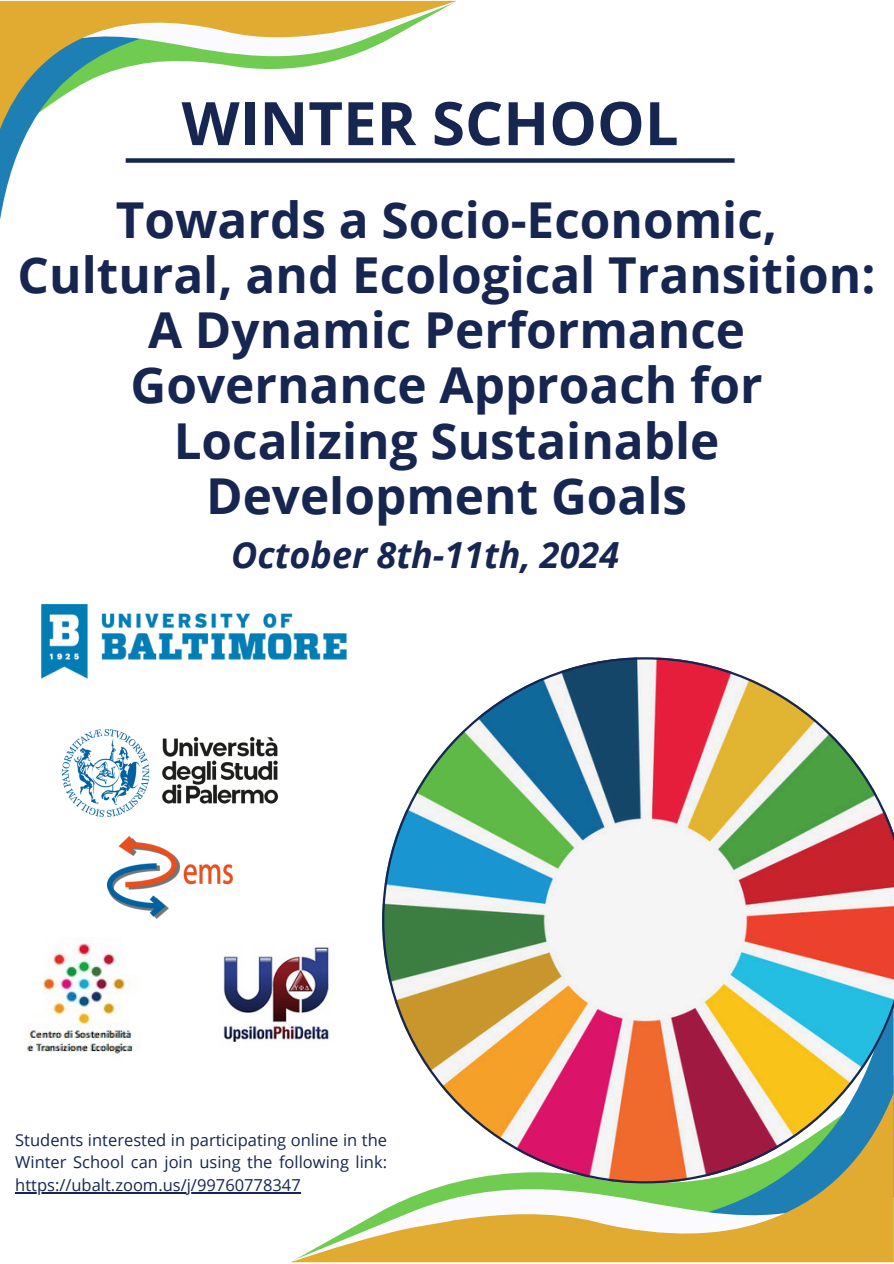
<style>
.page{position:relative;width:894px;height:1264px;background:#fff}
.page>*{position:absolute;margin:0;border:0;box-sizing:border-box;transform-origin:0 0}
.t1{font:700 60px "Open Sans";color:#162651}
.t2{font:700 49.5px/55.2px "Open Sans";color:#162651;text-align:center}
.t3{font:italic 700 36px "Open Sans";color:#162651}
.t4{font:16.5px/22.5px "Open Sans";color:#162651}
</style>
<div class="page">
<svg style="left:291px;top:1183px;width:601px;height:79px;fill:#e1aa31"></svg>
<svg style="left:382px;top:657px;width:511px;height:526px"></svg>
<div style="left:126px;top:158px;width:608px;height:5px;background:#162651"></div>
<img style="left:107px;top:836px;width:126px;height:83px">
<img style="left:25px;top:937px;width:113px;height:117px">
<img style="left:62px;top:729px;width:215px;height:87px">
<img style="left:41px;top:604px;width:305px;height:75px">
<div style="left:81px;top:677px;width:286px;height:42px;background:#fff;border-radius:21px"></div>
<svg style="left:0;top:129px;width:337px;height:91px"></svg>
<svg style="left:0;top:1px;width:456px;height:128px"></svg>
<img style="left:223px;top:947px;width:106px;height:95px">
<hr style="left:15px;top:1192px;width:286px;height:1px;background:#162651">
<h1 class="t1" style="left:181px;top:81px;width:498px">WINTER SCHOOL</h1>
<p class="t2" style="left:18px;top:191px;width:859px">Towards a Socio-Economic,<br>Cultural, and Ecological Transition:<br>A Dynamic Performance<br>Governance Approach for<br>Localizing Sustainable<br>Development Goals</p>
<p class="t3" style="left:231px;top:530px;width:389px">October 8th-11th, 2024</p>
<p class="t4" style="left:15px;top:1128px;width:373px">Students interested in participating online in the<br>Winter School can join using the following link:</p>
<p class="t4" style="left:15px;top:1173px;width:287px">https://ubalt.zoom.us/j/99760778347</p>
</div>
